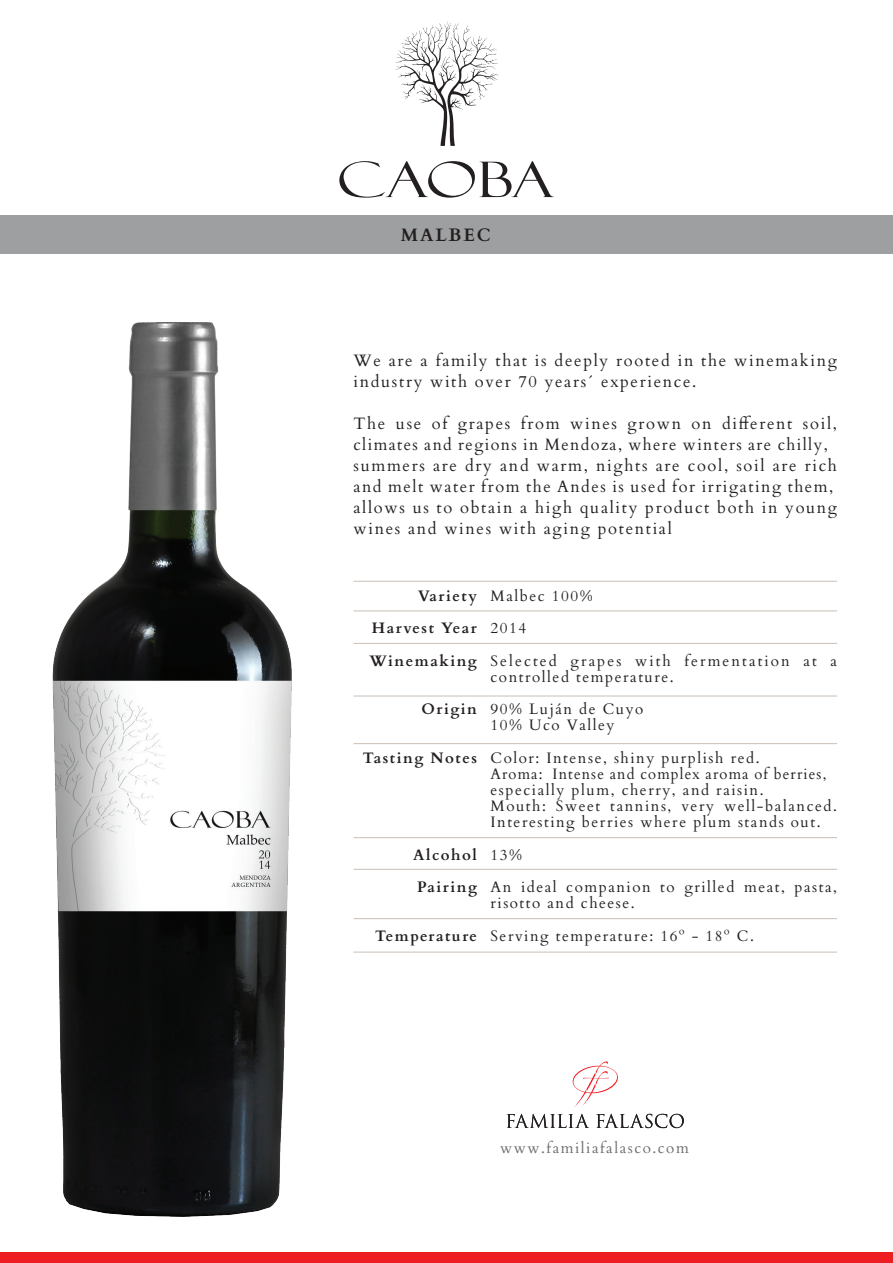
<style>
.page{position:relative;width:893px;height:1263px;background:#fff}
.page>*{position:absolute;margin:0;border:0;box-sizing:border-box;transform-origin:0 0}
.t1{font:700 18px "Cardo";letter-spacing:.1em;color:#231f20}
.t2{font:16.5px/21px "Cardo";letter-spacing:.1em;color:#231f20}
.t3{font:15.15px/32.4px "Cardo";letter-spacing:.1em;color:#231f20}
.t4{font:700 15.15px/32.4px "Cardo";letter-spacing:.1em;color:#231f20;text-align:justify}
.t5{font:15.15px/32.4px "Cardo";letter-spacing:.135em;color:#231f20}
.t6{font:15.15px "Cardo";letter-spacing:.1em;color:#6c6d70}
</style>
<div class="page">
<img style="left:52px;top:322px;width:240px;height:894px">
<hr style="left:354px;top:610px;width:483px;height:1px;background:#d0c6be">
<hr style="left:354px;top:581px;width:483px;height:1px;background:#d0c6be">
<hr style="left:354px;top:643px;width:483px;height:1px;background:#d0c6be">
<hr style="left:354px;top:695px;width:483px;height:1px;background:#d0c6be">
<hr style="left:354px;top:743px;width:483px;height:1px;background:#d0c6be">
<hr style="left:354px;top:869px;width:483px;height:1px;background:#d0c6be">
<hr style="left:354px;top:837px;width:483px;height:1px;background:#d0c6be">
<hr style="left:354px;top:918px;width:483px;height:1px;background:#d0c6be">
<hr style="left:354px;top:951px;width:483px;height:2px;background:#d0c6be">
<div style="left:0;top:1253px;width:893px;height:10px;background:#ee1d23"></div>
<svg style="left:573px;top:1061px;width:45px;height:47px"></svg>
<svg style="left:507px;top:1114px;width:82px;height:14px"></svg>
<svg style="left:596px;top:1114px;width:88px;height:14px"></svg>
<div style="left:0;top:215px;width:893px;height:39px;background:#9e9fa0"></div>
<svg style="left:339px;top:161px;width:215px;height:37px"></svg>
<svg style="left:395px;top:22px;width:103px;height:124px"></svg>
<p class="t1" style="left:401px;top:220px;width:91px">MALBEC</p>
<p class="t2" style="left:354px;top:349px;width:485px">We are a family that is deeply rooted in the winemaking industry with over 70 years´ experience.</p>
<p class="t2" style="left:354px;top:412px;width:485px">The use of grapes from wines grown on different soil, climates and regions in Mendoza, where winters are chilly, summers are dry and warm, nights are cool, soil are rich and melt water from the Andes is used for irrigating them, allows us to obtain a high quality product both in young wines and wines with aging potential</p>
<p class="t4" style="left:370px;top:578px;width:109px;text-indent:49px">Variety Harvest Year Winemaking</p>
<p class="t4" style="left:421px;top:692px;width:57px">Origin</p>
<p class="t4" style="left:363px;top:740px;width:116px">Tasting Notes</p>
<p class="t4" style="left:413px;top:837px;width:65px">Alcohol<br>Pairing</p>
<p class="t4" style="left:375px;top:918px;width:103px">Temperature</p>
<p class="t5" style="left:491px;top:579px;width:348px">Malbec 100%<br>2014<br>Selected grapes with fermentation at a</p>
<p class="t3" style="left:491px;top:660px;width:185px">controlled temperature.<br>90% Luján de Cuyo</p>
<p class="t3" style="left:491px;top:708px;width:270px">10% Uco Valley<br>Color: Intense, shiny purplish red.</p>
<p class="t3" style="left:490px;top:765px;width:348px;line-height:16.2px">Aroma: Intense and complex aroma of berries, especially plum, cherry, and raisin.<br>Mouth: Sweet tannins, very well-balanced.<br>Interesting berries where plum stands out.</p>
<p class="t3" style="left:490px;top:838px;width:348px">13%<br>An ideal companion to grilled meat, pasta,</p>
<p class="t3" style="left:490px;top:886px;width:265px">risotto and cheese.<br>Serving temperature: 16º - 18º C.</p>
<p class="t6" style="left:500px;top:1135px;width:190px">www.familiafalasco.com</p>
</div>
